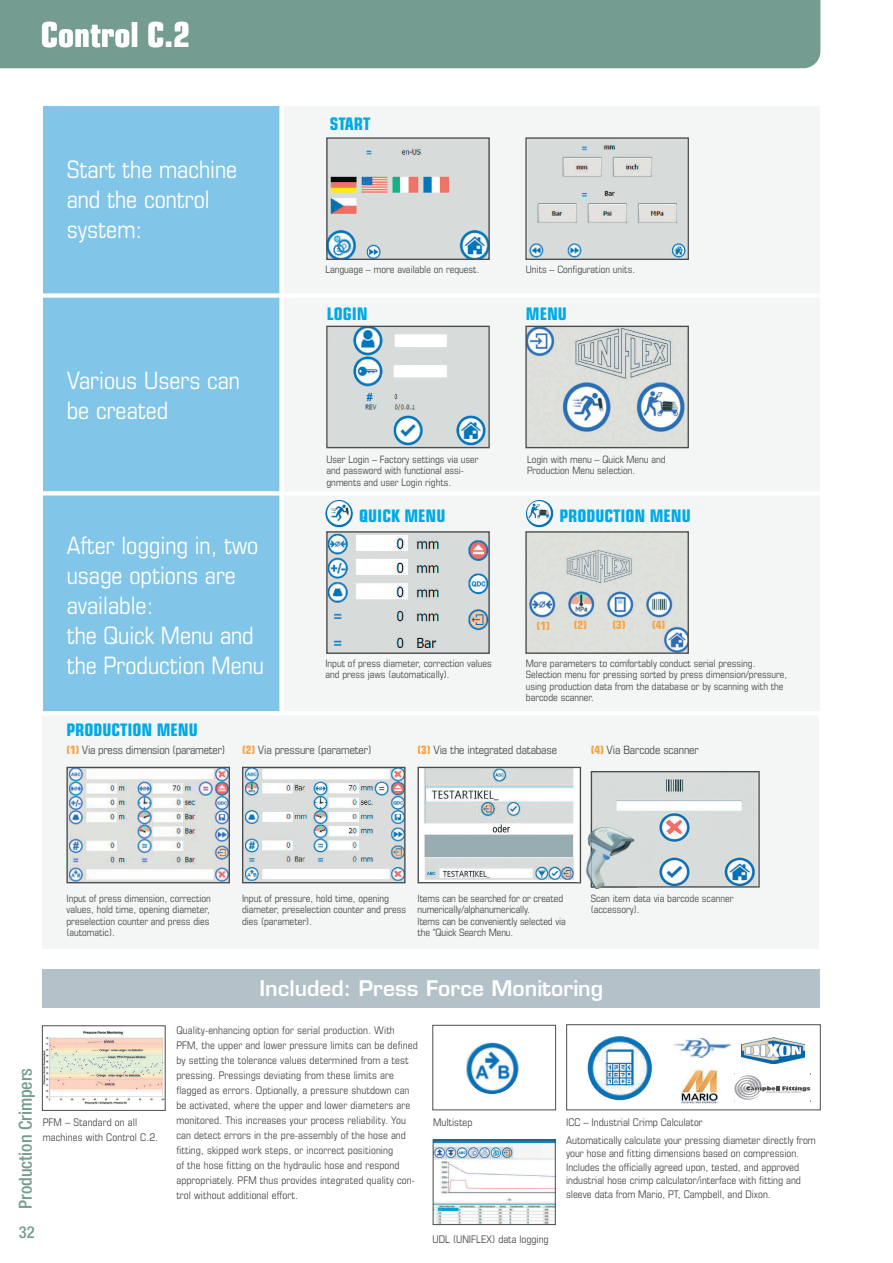
<style>
.page{position:relative;width:893px;height:1263px;background:#fff}
.page>*{position:absolute;margin:0;border:0;box-sizing:border-box;transform-origin:0 0}
.t1{font:700 condensed 34.5px "Eurostile LT Std";color:#fff}
.t2{font:condensed 24px/30px "Eurostile LT Std";color:#fff}
.t3{font:600 21px "Eurostile LT Std";color:#fff}
.t4{font:500 condensed 18px "Helvetica Neue LT Pro";color:#759c91}
.t5{font:700 condensed 17.25px "Eurostile LT Std";color:#00aae6}
.t6{font:500 condensed 16.5px "Helvetica Neue LT Pro";color:#759c91}
.t7{font:condensed 11.55px "Eurostile LT Std";letter-spacing:-.01em;color:#4b4c4d}
.t8{font:700 condensed 11.55px "Eurostile LT Std";color:#f9a23e}
.t9{font:condensed 10.5px/15px "Eurostile LT Std";letter-spacing:.01em;color:#4b4c4d}
.t10{font:condensed 10.05px/11.6px "Eurostile LT Std";color:#4b4c4d}
.s1{font-weight:700;color:#f9a23e}
</style>
<div class="page">
<div style="left:0;top:0;width:820px;height:68px;background:#759c91"></div>
<div style="left:272px;top:107px;width:548px;height:605px;background:#f4f5f5"></div>
<img style="left:325px;top:500px;width:28px;height:27px;border-radius:50%">
<img style="left:526px;top:500px;width:27px;height:27px;border-radius:50%">
<img style="left:527px;top:328px;width:160px;height:118px">
<div style="left:525px;top:326px;width:164px;height:122px;border:1px solid #4b4c4d"></div>
<img style="left:527px;top:533px;width:160px;height:119px">
<div style="left:525px;top:531px;width:164px;height:123px;border:1px solid #4b4c4d"></div>
<img style="left:44px;top:1031px;width:119px;height:74px">
<div style="left:42px;top:1026px;width:123px;height:85px;border:1px solid #4b4c4d"></div>
<div style="left:433px;top:1025px;width:123px;height:85px;border:1px solid #4b4c4d"></div>
<img style="left:435px;top:1142px;width:118px;height:81px">
<div style="left:433px;top:1140px;width:122px;height:85px;border:1px solid #4b4c4d"></div>
<img style="left:466px;top:1043px;width:53px;height:51px">
<div style="left:43px;top:106px;width:238px;height:607px;background:#81c5e8"></div>
<div style="left:43px;top:714px;width:776px;height:235px;background:#f4f5f5"></div>
<img style="left:328px;top:139px;width:160px;height:119px">
<div style="left:326px;top:137px;width:164px;height:123px;border:1px solid #4b4c4d"></div>
<img style="left:527px;top:139px;width:160px;height:119px">
<div style="left:525px;top:137px;width:164px;height:123px;border:1px solid #4b4c4d"></div>
<img style="left:328px;top:328px;width:160px;height:118px">
<div style="left:326px;top:326px;width:164px;height:122px;border:1px solid #4b4c4d"></div>
<img style="left:328px;top:533px;width:160px;height:119px">
<div style="left:326px;top:531px;width:164px;height:123px;border:1px solid #4b4c4d"></div>
<div style="left:34px;top:293px;width:794px;height:5px;background:#fff"></div>
<div style="left:24px;top:491px;width:811px;height:5px;background:#fff"></div>
<hr style="left:36px;top:711px;width:788px;height:4px;background:#fff">
<div style="left:279px;top:100px;width:5px;height:613px;background:#fff"></div>
<div style="left:42px;top:969px;width:778px;height:39px;background:#b3c1c8"></div>
<img style="left:244px;top:769px;width:159px;height:112px">
<div style="left:242px;top:767px;width:163px;height:116px;border:1px solid #4b4c4d"></div>
<svg style="left:417px;top:767px;width:164px;height:116px"></svg>
<img style="left:68px;top:769px;width:160px;height:112px">
<div style="left:66px;top:767px;width:164px;height:116px;border:1px solid #4b4c4d"></div>
<svg style="left:591px;top:771px;width:169px;height:117px;background:#cbd3d6"></svg>
<img style="left:577px;top:824px;width:24px;height:66px">
<img style="left:580px;top:824px;width:1px;height:59px">
<img style="left:577px;top:824px;width:3px;height:59px">
<img style="left:591px;top:824px;width:47px;height:63px">
<img style="left:587px;top:1036px;width:65px;height:64px;border-radius:50%">
<img style="left:674px;top:1039px;width:57px;height:18px">
<img style="left:741px;top:1038px;width:64px;height:26px">
<img style="left:681px;top:1069px;width:37px;height:35px">
<svg style="left:734px;top:1074px;width:76px;height:27px"></svg>
<h1 class="t1" style="left:41px;top:20px;width:151px">Control C.2</h1>
<h2 class="t2" style="left:67px;top:157px;width:172px">Start the machine and the control system:</h2>
<h2 class="t2" style="left:67px;top:367px;width:175px">Various Users can be created</h2>
<h2 class="t2" style="left:67px;top:532px;width:199px">After logging in, two usage options are available:<br>the Quick Menu and the Production Menu</h2>
<h3 class="t5" style="left:330px;top:117px;width:42px">START</h3>
<p class="t10" style="left:325px;top:265px;width:156px">Language – more available on request.</p>
<h3 class="t5" style="left:327px;top:307px;width:43px">LOGIN</h3>
<p class="t10" style="left:526px;top:265px;width:111px">Units – Configuration units.</p>
<h3 class="t5" style="left:526px;top:307px;width:43px">MENU</h3>
<p class="t10" style="left:326px;top:454px;width:154px">User Login – Factory settings via user and password with functional assi&shy;gnments and user Login rights.</p>
<h3 class="t5" style="left:359px;top:508px;width:88px">QUICK MENU</h3>
<p class="t10" style="left:527px;top:454px;width:140px">Login with menu – Quick Menu and<br>Production Menu selection.</p>
<h3 class="t5" style="left:559px;top:508px;width:133px">PRODUCTION MENU</h3>
<p class="t10" style="left:325px;top:658px;width:168px">Input of press diameter, correction values and press jaws (automatically).</p>
<p class="t8" style="left:537px;top:621px;width:52px">(1) (2)</p>
<p class="t8" style="left:612px;top:620px;width:55px">(3) (4)</p>
<p class="t10" style="left:526px;top:658px;width:263px">More parameters to comfortably conduct serial pressing.<br>Selection menu for pressing sorted by press dimension/pressure, using production data from the database or by scanning with the barcode scanner.</p>
<h3 class="t5" style="left:66px;top:723px;width:133px">PRODUCTION MENU</h3>
<p class="t7" style="left:66px;top:745px;width:160px"><span class="s1">(1)</span> Via press dimension (parameter)</p>
<p class="t7" style="left:242px;top:745px;width:131px"><span class="s1">(2)</span> Via pressure (parameter)</p>
<p class="t7" style="left:417px;top:745px;width:141px"><span class="s1">(3)</span> Via the integrated database</p>
<p class="t7" style="left:591px;top:745px;width:110px"><span class="s1">(4)</span> Via Barcode scanner</p>
<p class="t10" style="left:66px;top:893px;width:146px;text-align:justify">Input of press dimension, correction values, hold time, opening diameter, preselection counter and press dies (automatic).</p>
<p class="t10" style="left:242px;top:893px;width:166px">Input of pressure, hold time, opening diameter, preselection counter and press dies (parameter).</p>
<p class="t10" style="left:417px;top:893px;width:150px">Items can be searched for or created numerically/alphanumerically.<br>Items can be conveniently selected via the “Quick Search Menu.</p>
<p class="t10" style="left:591px;top:893px;width:144px">Scan item data via barcode scanner (accessory).</p>
<h3 class="t3" style="left:259px;top:980px;width:345px">Included: Press Force Monitoring</h3>
<h3 class="t4" style="left:19px;top:1209px;width:143px;rotate:-90deg">Production Crimpers</h3>
<h3 class="t6" style="left:19px;top:1226px;width:17px">32</h3>
<p class="t9" style="left:176px;top:1024px;width:243px">Quality-enhancing option for serial production. With PFM, the upper and lower pressure limits can be defined by setting the tolerance values determined from a test pressing. Pressings deviating from these limits are flagged as errors. Optionally, a pressure shutdown can be activated, where the upper and lower diameters are monitored. This increases your process reliability. You can detect errors in the pre-assembly of the hose and fitting, skipped work steps, or incorrect positioning<br>of the hose fitting on the hydraulic hose and respond appropriately. PFM thus provides integrated quality con&shy;trol without additional effort.</p>
<p class="t9" style="left:43px;top:1116px;width:117px">PFM – Standard on all machines with Control C.2.</p>
<p class="t9" style="left:433px;top:1116px;width:41px">Multistep</p>
<p class="t9" style="left:433px;top:1233px;width:118px">UDL (UNIFLEX) data logging</p>
<p class="t9" style="left:566px;top:1114px;width:251px;line-height:17.7px">ICC – Industrial Crimp Calculator<br>Automatically calculate your pressing diameter directly from</p>
<p class="t9" style="left:566px;top:1148px;width:236px;line-height:13.5px">your hose and fitting dimensions based on compression.<br>Includes the officially agreed upon, tested, and approved industrial hose crimp calculator/interface with fitting and sleeve data from Mario, PT, Campbell, and Dixon.</p>
</div>
